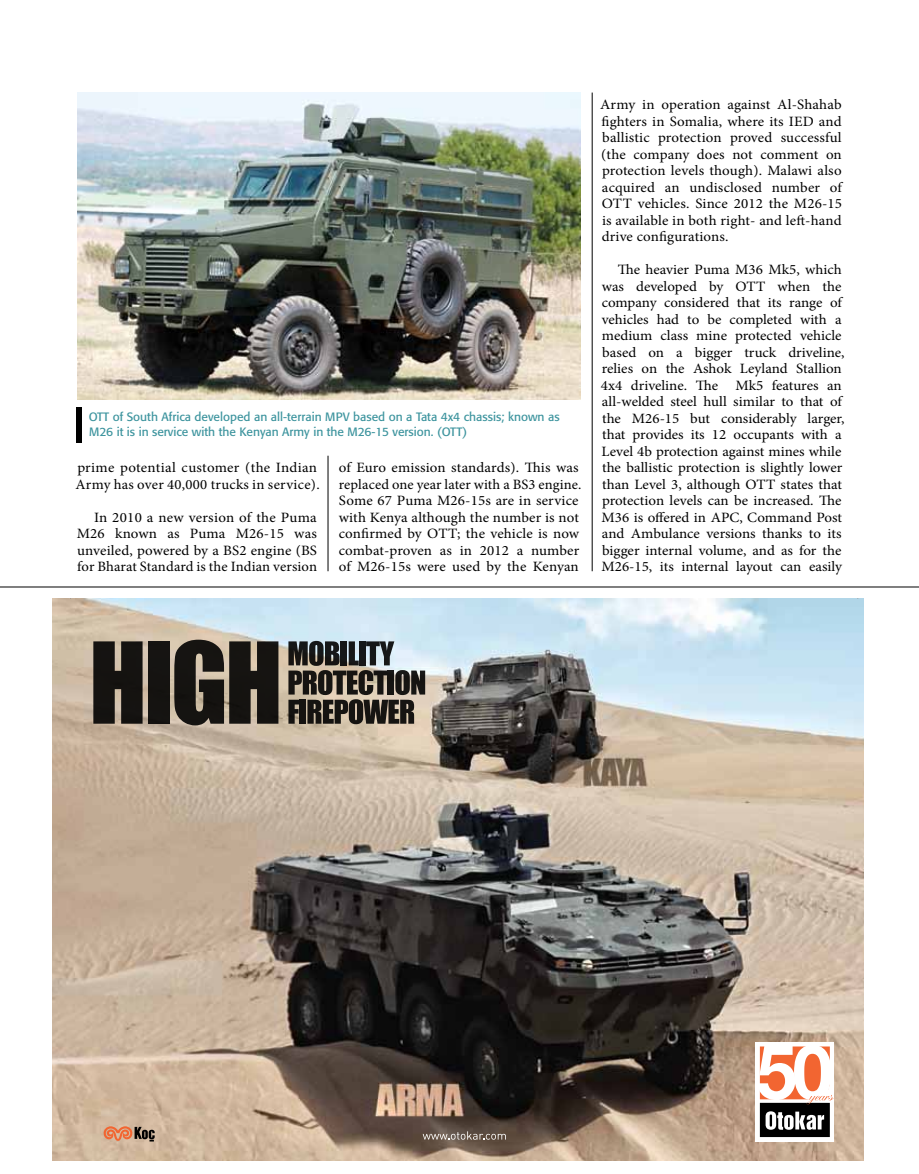
<style>
.page{position:relative;width:919px;height:1174px;background:#fff}
.page>*{position:absolute;margin:0;border:0;box-sizing:border-box;transform-origin:0 0}
.t1{font:14.25px/16.5px "Minion Pro";color:#000;scale:1.05 1}
.t2{font:14.25px/16.5px "Minion Pro";letter-spacing:.02em;color:#000;scale:1.05 1}
.t3{font:12px/15px "Formata";color:#3d949e}
</style>
<div class="page">
<hr style="left:0;top:587px;width:918px;height:1px;background:#000">
<hr style="left:592px;top:93px;width:1px;height:478px;background:#000">
<hr style="left:328px;top:456px;width:1px;height:115px;background:#000">
<div style="left:77px;top:407px;width:5px;height:35px;background:#000"></div>
<img style="left:77px;top:93px;width:503px;height:306px">
<img style="left:52px;top:599px;width:811px;height:561px">
<svg style="left:288px;top:641px;width:137px;height:83px;background:#67645e"></svg>
<svg style="left:93px;top:641px;width:49px;height:82px;background:#292621"></svg>
<div style="left:148px;top:641px;width:21px;height:82px;background:#151311"></div>
<svg style="left:174px;top:639px;width:104px;height:86px;background:#423c35"></svg>
<svg style="left:103px;top:1126px;width:52px;height:15px"></svg>
<svg style="left:422px;top:1131px;width:84px;height:8px"></svg>
<div style="left:755px;top:1042px;width:79px;height:99px;background:#fff"></div>
<svg style="left:759px;top:1046px;width:75px;height:91px"></svg>
<p class="t3" style="left:89px;top:409px;width:472px">OTT of South Africa developed an all-terrain MPV based on a Tata 4x4 chassis; known as<br>M26 it is in service with the Kenyan Army in the M26-15 version. (OTT)</p>
<p class="t2" style="left:75px;top:459px;width:234px">prime potential customer (the Indian<br>Army has over 40,000 trucks in service).</p>
<p class="t1" style="left:77px;top:509px;width:230px;text-align:justify;text-indent:17px">In 2010 a new version of the Puma M26 known as Puma M26-15 was unveiled, powered by a BS2 engine (BS for Bharat Standard is the Indian version</p>
<p class="t1" style="left:339px;top:459px;width:232px">of Euro emission standards). This was replaced one year later with a BS3 engine.<br>Some 67 Puma M26-15s are in service with Kenya although the number is not confirmed by OTT; the vehicle is now combat-proven as in 2012 a number of M26-15s were used by the Kenyan</p>
<p class="t1" style="left:600px;top:96px;width:232px;text-align:justify">Army in operation against Al-Shahab fighters in Somalia, where its IED and ballistic protection proved successful (the company does not comment on protection levels though). Malawi also acquired an undisclosed number of OTT vehicles. Since 2012 the M26-15 is available in both right- and left-hand drive configurations.</p>
<p class="t1" style="left:600px;top:261px;width:233px;text-indent:17px">The heavier Puma M36 Mk5, which was developed by OTT when the company considered that its range of vehicles had to be completed with a medium class mine protected vehicle based on a bigger truck driveline, relies on the Ashok Leyland Stallion 4x4 driveline. The Mk5 features an all-welded steel hull similar to that of the M26-15 but considerably larger, that provides its 12 occupants with a Level 4b protection against mines while the ballistic protection is slightly lower than Level 3, although OTT states that protection levels can be increased. The M36 is offered in APC, Command Post and Ambulance versions thanks to its bigger internal volume, and as for the M26-15, its internal layout can easily</p>
</div>
